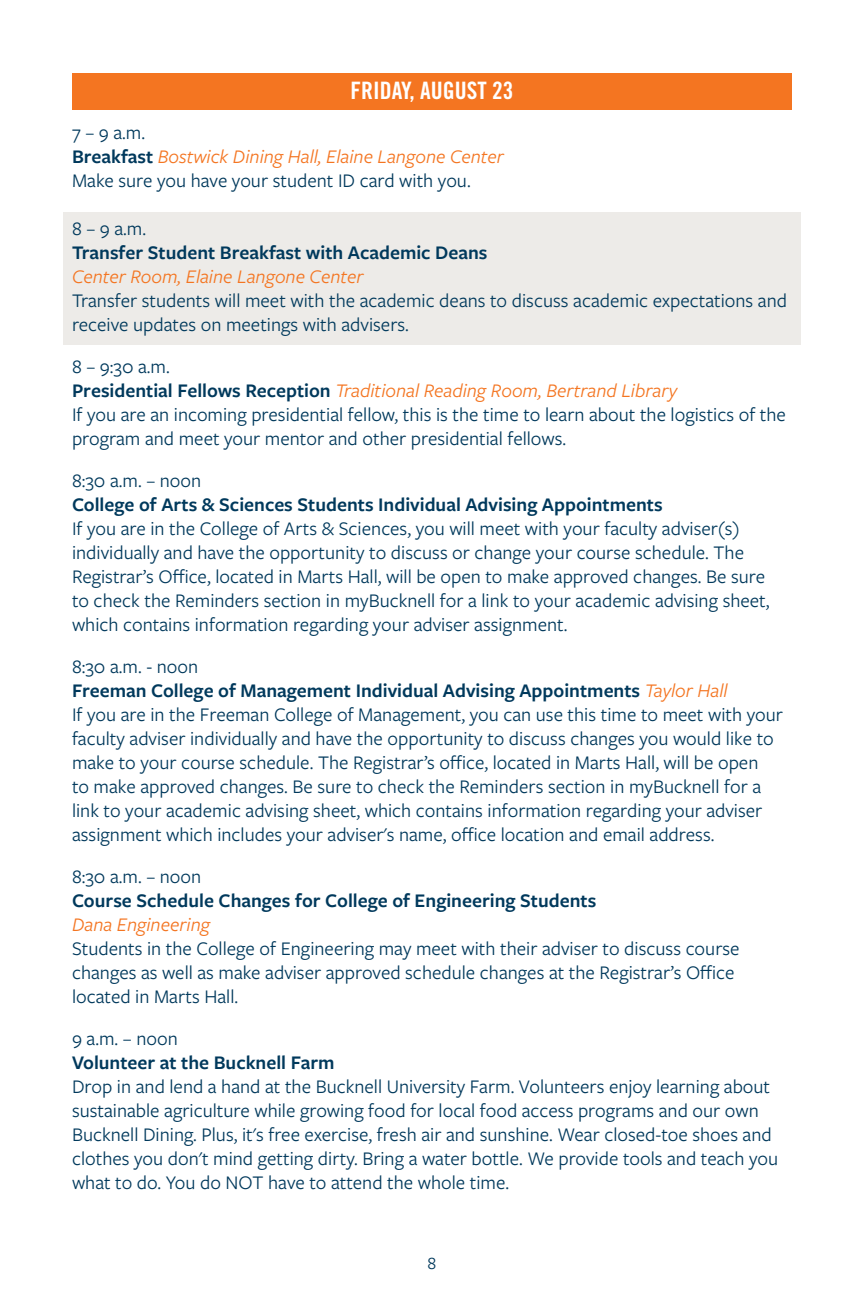
<style>
.page{position:relative;width:864px;height:1296px;background:#fff}
.page>*{position:absolute;margin:0;border:0;box-sizing:border-box;transform-origin:0 0}
.t1{font:24px "Trade Gothic LT Pro Bd Cn 20";color:#fff}
.t2{font:20px/24px "Freight Sans Pro";color:#00395c}
.t3{font:600 20px/24px "Freight Sans Pro";color:#00395c}
.t4{font:italic 20px "Freight Sans Pro";color:#f47521}
.t5{font:18px "Freight Sans Pro";color:#00395c}
.s1{font-weight:600;font-style:normal;color:#00395c}
.s2{font-weight:400;font-style:italic;color:#f47521}
</style>
<div class="page">
<div style="left:72px;top:74px;width:720px;height:36px;background:#f47521"></div>
<div style="left:63px;top:213px;width:738px;height:36px;background:#edebe8"></div>
<div style="left:63px;top:236px;width:738px;height:61px;background:#edebe8"></div>
<div style="left:63px;top:285px;width:738px;height:60px;background:#edebe8"></div>
<p class="t1" style="left:350px;top:76px;width:165px">FRIDAY, AUGUST 23</p>
<p class="t2" style="left:72px;top:120px;width:75px">7 – 9 a.m.</p>
<p class="t4" style="left:72px;top:144px;width:433px"><span class="s1">Breakfast</span> Bostwick Dining Hall, Elaine Langone Center</p>
<p class="t2" style="left:72px;top:168px;width:400px">Make sure you have your student ID card with you.</p>
<p class="t2" style="left:72px;top:216px;width:76px">8 – 9 a.m.</p>
<p class="t3" style="left:72px;top:240px;width:417px">Transfer Student Breakfast with Academic Deans<br><span class="s2">Center Room, Elaine Langone Center</span></p>
<p class="t2" style="left:72px;top:288px;width:717px">Transfer students will meet with the academic deans to discuss academic expectations and receive updates on meetings with advisers.</p>
<p class="t2" style="left:72px;top:354px;width:99px">8 – 9:30 a.m.</p>
<p class="t4" style="left:72px;top:378px;width:607px"><span class="s1">Presidential Fellows Reception</span> Traditional Reading Room, Bertrand Library</p>
<p class="t2" style="left:72px;top:402px;width:715px">If you are an incoming presidential fellow, this is the time to learn about the logistics of the program and meet your mentor and other presidential fellows.</p>
<p class="t2" style="left:72px;top:468px;width:131px">8:30 a.m. – noon</p>
<p class="t3" style="left:72px;top:492px;width:592px">College of Arts &amp; Sciences Students Individual Advising Appointments</p>
<p class="t2" style="left:72px;top:516px;width:699px">If you are in the College of Arts &amp; Sciences, you will meet with your faculty adviser(s) individually and have the opportunity to discuss or change your course schedule. The Registrar’s Office, located in Marts Hall, will be open to make approved changes. Be sure to check the Reminders section in myBucknell for a link to your academic advising sheet, which contains information regarding your adviser assignment.</p>
<p class="t2" style="left:72px;top:654px;width:128px">8:30 a.m. - noon</p>
<p class="t3" style="left:72px;top:678px;width:657px">Freeman College of Management Individual Advising Appointments <span class="s2">Taylor Hall</span></p>
<p class="t2" style="left:72px;top:702px;width:712px">If you are in the Freeman College of Management, you can use this time to meet with your faculty adviser individually and have the opportunity to discuss changes you would like to make to your course schedule. The Registrar’s office, located in Marts Hall, will be open<br>to make approved changes. Be sure to check the Reminders section in myBucknell for a link to your academic advising sheet, which contains information regarding your adviser assignment which includes your adviser's name, office location and email address.</p>
<p class="t2" style="left:72px;top:864px;width:131px">8:30 a.m. – noon</p>
<p class="t3" style="left:72px;top:888px;width:526px">Course Schedule Changes for College of Engineering Students<br><span class="s2">Dana Engineering</span></p>
<p class="t2" style="left:72px;top:936px;width:669px">Students in the College of Engineering may meet with their adviser to discuss course changes as well as make adviser approved schedule changes at the Registrar’s Office located in Marts Hall.</p>
<p class="t2" style="left:72px;top:1026px;width:107px">9 a.m. – noon</p>
<p class="t3" style="left:72px;top:1050px;width:264px">Volunteer at the Bucknell Farm</p>
<p class="t2" style="left:72px;top:1074px;width:708px">Drop in and lend a hand at the Bucknell University Farm. Volunteers enjoy learning about sustainable agriculture while growing food for local food access programs and our own Bucknell Dining. Plus, it's free exercise, fresh air and sunshine. Wear closed-toe shoes and clothes you don't mind getting dirty. Bring a water bottle. We provide tools and teach you what to do. You do NOT have to attend the whole time.</p>
<p class="t5" style="left:428px;top:1252px;width:10px">8</p>
</div>
